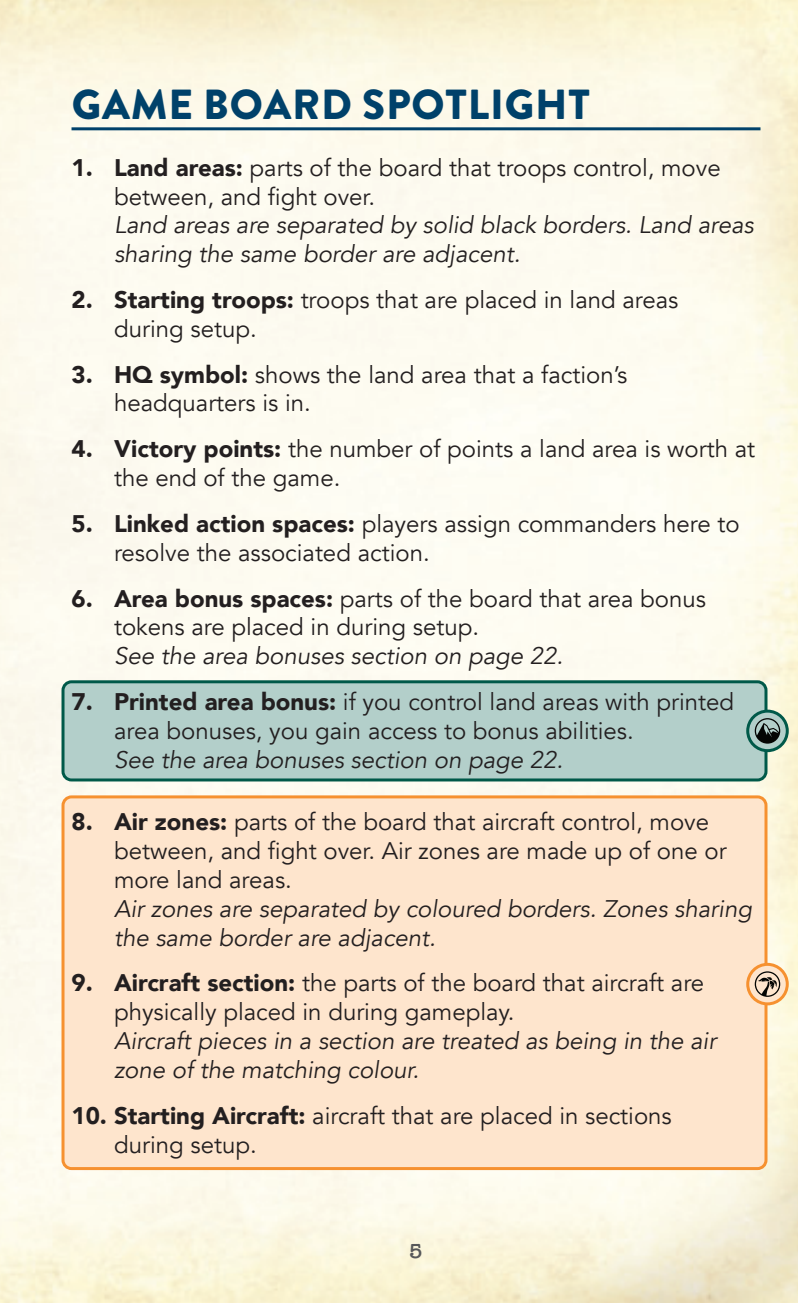
<style>
.page{position:relative;width:798px;height:1303px;background:#fff}
.page>*{position:absolute;margin:0;border:0;box-sizing:border-box;transform-origin:0 0}
.t1{font:900 42px "Brandon Grotesque";letter-spacing:.02em;color:#00416a}
.t2{font:24px/28.8px "Avenir";color:#231f20}
.t3{font:italic 24px/28.8px "Avenir";color:#231f20}
.t4{font:600 21px "American Typewriter";color:#57585a}
.s1{font-weight:900}
</style>
<div class="page">
<img style="left:0;top:0;width:798px;height:1303px">
<div style="left:63px;top:682px;width:703px;height:98px;background:#b3cfca;border-radius:9px"></div>
<div style="left:61px;top:680px;width:706px;height:101px;border:3px solid #005949;border-radius:9px"></div>
<div style="left:63px;top:797px;width:703px;height:371px;background:#fee5cd;border-radius:9px"></div>
<div style="left:61px;top:795px;width:706px;height:375px;border:3px solid #f69130;border-radius:9px"></div>
<hr style="left:72px;top:127px;width:688px;height:3px;background:#00416a">
<svg style="left:748px;top:711px;width:39px;height:39px"></svg>
<div style="left:746px;top:709px;width:43px;height:43px;border:3px solid #005949;border-radius:50%"></div>
<svg style="left:755px;top:718px;width:25px;height:25px"></svg>
<svg style="left:748px;top:964px;width:39px;height:40px"></svg>
<div style="left:746px;top:962px;width:43px;height:43px;border:3px solid #f69130;border-radius:50%"></div>
<svg style="left:755px;top:971px;width:25px;height:26px"></svg>
<svg style="left:382px;top:0;width:34px;height:1px"></svg>
<svg style="left:382px;top:1302px;width:34px;height:1px"></svg>
<h1 class="t1" style="left:72px;top:84px;width:519px">GAME BOARD SPOTLIGHT</h1>
<p class="t2" style="left:114px;top:155px;width:608px;text-indent:-43px"><span class="s1">1. Land areas:</span> parts of the board that troops control, move between, and fight over.</p>
<p class="t3" style="left:114px;top:211px;width:641px">Land areas are separated by solid black borders. Land areas sharing the same border are adjacent.</p>
<p class="t2" style="left:114px;top:288px;width:566px;text-indent:-43px"><span class="s1">2. Starting troops:</span> troops that are placed in land areas during setup.</p>
<p class="t2" style="left:114px;top:362px;width:515px;text-indent:-43px"><span class="s1">3. HQ symbol:</span> shows the land area that a faction’s headquarters is in.</p>
<p class="t2" style="left:114px;top:437px;width:643px;text-indent:-43px"><span class="s1">4. Victory points:</span> the number of points a land area is worth at the end of the game.</p>
<p class="t2" style="left:114px;top:512px;width:627px;text-indent:-43px"><span class="s1">5. Linked action spaces:</span> players assign commanders here to resolve the associated action.</p>
<p class="t2" style="left:114px;top:586px;width:593px;text-indent:-43px"><span class="s1">6. Area bonus spaces:</span> parts of the board that area bonus tokens are placed in during setup.</p>
<p class="t3" style="left:114px;top:642px;width:451px">See the area bonuses section on page 22.</p>
<p class="t2" style="left:114px;top:690px;width:621px;text-indent:-43px"><span class="s1">7. Printed area bonus:</span> if you control land areas with printed area bonuses, you gain access to bonus abilities.</p>
<p class="t3" style="left:114px;top:745px;width:451px">See the area bonuses section on page 22.</p>
<p class="t2" style="left:114px;top:810px;width:614px;text-indent:-43px"><span class="s1">8. Air zones:</span> parts of the board that aircraft control, move between, and fight over. Air zones are made up of one or more land areas.</p>
<p class="t3" style="left:114px;top:894px;width:639px">Air zones are separated by coloured borders. Zones sharing the same border are adjacent.</p>
<p class="t2" style="left:114px;top:971px;width:592px;text-indent:-43px"><span class="s1">9. Aircraft section:</span> the parts of the board that aircraft are physically placed in during gameplay.</p>
<p class="t3" style="left:114px;top:1026px;width:604px">Aircraft pieces in a section are treated as being in the air zone of the matching colour.</p>
<p class="t2" style="left:114px;top:1103px;width:559px;text-indent:-43px"><span class="s1">10. Starting Aircraft:</span> aircraft that are placed in sections during setup.</p>
<p class="t4" style="left:409px;top:1238px;width:15px">5</p>
</div>
